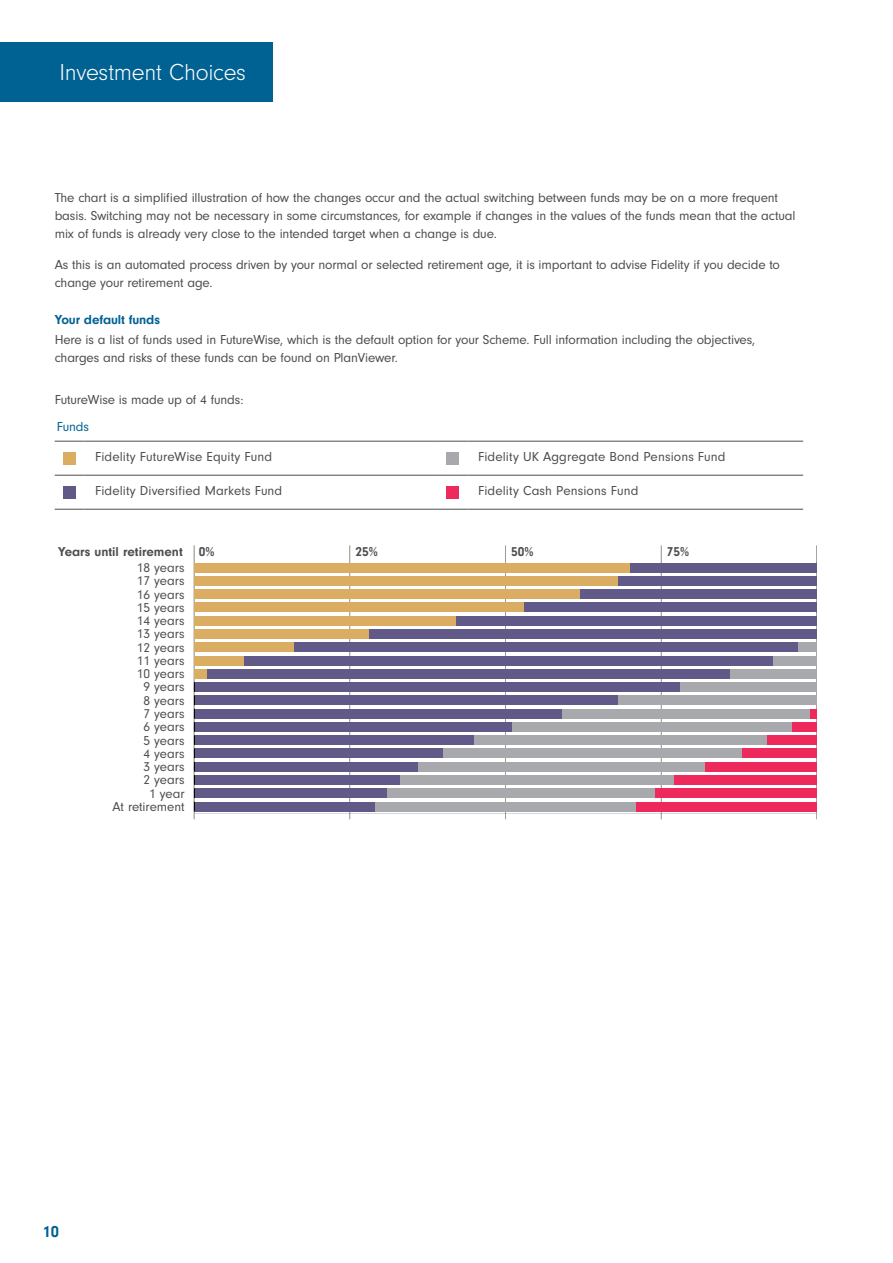
<style>
.page{position:relative;width:893px;height:1263px;background:#fff}
.page>*{position:absolute;margin:0;border:0;box-sizing:border-box;transform-origin:0 0}
.t1{font:300 24px "Neuzeit Gro";letter-spacing:-.01em;color:#fff}
.t2{font:700 16.5px "Neuzeit Gro";color:#006193}
.t3{font:13.5px/18px "Neuzeit Gro";letter-spacing:-.01em;color:#4d4d4f}
.t4{font:13.5px "Neuzeit Gro";letter-spacing:.01em;color:#4d4d4f}
.t5{font:700 13.5px "Neuzeit Gro";letter-spacing:-.01em;color:#006193}
.t6{font:13.5px "Neuzeit Gro";letter-spacing:-.01em;color:#006193}
.t7{font:13.35px "Neuzeit Gro";color:#4d4d4f}
.t8{font:700 13.35px "Neuzeit Gro";color:#4d4d4f}
</style>
<div class="page">
<svg style="left:55px;top:475px;width:29px;height:1px"></svg>
<hr style="left:84px;top:475px;width:354px;height:1px;background:#4d4d4f">
<hr style="left:438px;top:475px;width:30px;height:1px;background:#4d4d4f">
<hr style="left:468px;top:475px;width:335px;height:1px;background:#4d4d4f">
<svg style="left:55px;top:509px;width:29px;height:1px"></svg>
<hr style="left:84px;top:509px;width:354px;height:1px;background:#4d4d4f">
<hr style="left:438px;top:509px;width:30px;height:1px;background:#4d4d4f">
<hr style="left:468px;top:509px;width:335px;height:1px;background:#4d4d4f">
<svg style="left:55px;top:441px;width:29px;height:1px"></svg>
<hr style="left:84px;top:441px;width:354px;height:1px;background:#4d4d4f">
<hr style="left:438px;top:441px;width:30px;height:1px;background:#4d4d4f">
<hr style="left:468px;top:441px;width:335px;height:1px;background:#4d4d4f">
<div style="left:63px;top:452px;width:13px;height:13px;background:#dbad62"></div>
<div style="left:446px;top:452px;width:13px;height:13px;background:#a7a9ac"></div>
<div style="left:63px;top:486px;width:13px;height:13px;background:#615a89"></div>
<div style="left:446px;top:486px;width:13px;height:13px;background:#ee2a5c"></div>
<div style="left:0;top:43px;width:272px;height:59px;background:#006193"></div>
<hr style="left:194px;top:545px;width:1px;height:274px;background:#a29a90">
<hr style="left:505px;top:545px;width:1px;height:274px;background:#a29a90">
<hr style="left:661px;top:545px;width:1px;height:274px;background:#a29a90">
<hr style="left:816px;top:545px;width:1px;height:274px;background:#a29a90">
<hr style="left:350px;top:545px;width:1px;height:274px;background:#a29a90">
<div style="left:810px;top:709px;width:6px;height:9px;background:#ee2a5c"></div>
<div style="left:792px;top:722px;width:24px;height:10px;background:#ee2a5c"></div>
<div style="left:767px;top:735px;width:49px;height:10px;background:#ee2a5c"></div>
<div style="left:742px;top:749px;width:74px;height:9px;background:#ee2a5c"></div>
<div style="left:704px;top:762px;width:112px;height:9px;background:#ee2a5c"></div>
<div style="left:673px;top:775px;width:143px;height:10px;background:#ee2a5c"></div>
<div style="left:655px;top:788px;width:161px;height:10px;background:#ee2a5c"></div>
<div style="left:636px;top:802px;width:180px;height:9px;background:#ee2a5c"></div>
<svg style="left:816px;top:563px;width:1px;height:76px"></svg>
<div style="left:798px;top:642px;width:18px;height:10px;background:#a7a9ac"></div>
<div style="left:773px;top:656px;width:43px;height:9px;background:#a7a9ac"></div>
<div style="left:729px;top:669px;width:87px;height:9px;background:#a7a9ac"></div>
<div style="left:680px;top:682px;width:136px;height:10px;background:#a7a9ac"></div>
<div style="left:617px;top:695px;width:199px;height:10px;background:#a7a9ac"></div>
<div style="left:561px;top:709px;width:249px;height:9px;background:#a7a9ac"></div>
<div style="left:512px;top:722px;width:280px;height:10px;background:#a7a9ac"></div>
<div style="left:474px;top:735px;width:293px;height:10px;background:#a7a9ac"></div>
<div style="left:443px;top:749px;width:299px;height:9px;background:#a7a9ac"></div>
<div style="left:418px;top:762px;width:286px;height:9px;background:#a7a9ac"></div>
<div style="left:400px;top:775px;width:273px;height:10px;background:#a7a9ac"></div>
<div style="left:387px;top:788px;width:268px;height:10px;background:#a7a9ac"></div>
<div style="left:375px;top:802px;width:261px;height:9px;background:#a7a9ac"></div>
<div style="left:630px;top:563px;width:186px;height:9px;background:#615a89"></div>
<div style="left:617px;top:576px;width:199px;height:10px;background:#615a89"></div>
<div style="left:580px;top:589px;width:236px;height:10px;background:#615a89"></div>
<div style="left:524px;top:603px;width:292px;height:9px;background:#615a89"></div>
<div style="left:456px;top:616px;width:360px;height:9px;background:#615a89"></div>
<div style="left:369px;top:629px;width:447px;height:10px;background:#615a89"></div>
<div style="left:294px;top:642px;width:504px;height:10px;background:#615a89"></div>
<div style="left:244px;top:656px;width:529px;height:9px;background:#615a89"></div>
<div style="left:207px;top:669px;width:522px;height:9px;background:#615a89"></div>
<div style="left:194px;top:682px;width:486px;height:10px;background:#615a89"></div>
<div style="left:194px;top:695px;width:423px;height:10px;background:#615a89"></div>
<div style="left:194px;top:709px;width:367px;height:9px;background:#615a89"></div>
<div style="left:194px;top:722px;width:318px;height:10px;background:#615a89"></div>
<div style="left:194px;top:735px;width:280px;height:10px;background:#615a89"></div>
<div style="left:194px;top:749px;width:249px;height:9px;background:#615a89"></div>
<div style="left:194px;top:762px;width:224px;height:9px;background:#615a89"></div>
<div style="left:194px;top:775px;width:206px;height:10px;background:#615a89"></div>
<div style="left:194px;top:788px;width:193px;height:10px;background:#615a89"></div>
<div style="left:194px;top:802px;width:181px;height:9px;background:#615a89"></div>
<div style="left:194px;top:563px;width:436px;height:9px;background:#dbad62"></div>
<div style="left:194px;top:576px;width:423px;height:10px;background:#dbad62"></div>
<div style="left:194px;top:589px;width:386px;height:10px;background:#dbad62"></div>
<div style="left:194px;top:603px;width:330px;height:9px;background:#dbad62"></div>
<div style="left:194px;top:616px;width:262px;height:9px;background:#dbad62"></div>
<div style="left:194px;top:629px;width:175px;height:10px;background:#dbad62"></div>
<div style="left:194px;top:642px;width:100px;height:10px;background:#dbad62"></div>
<div style="left:194px;top:656px;width:50px;height:9px;background:#dbad62"></div>
<div style="left:194px;top:669px;width:13px;height:9px;background:#dbad62"></div>
<svg style="left:194px;top:682px;width:1px;height:129px"></svg>
<h1 class="t1" style="left:60px;top:60px;width:188px">Investment Choices</h1>
<p class="t3" style="left:55px;top:189px;width:742px">The chart is a simplified illustration of how the changes occur and the actual switching between funds may be on a more frequent basis. Switching may not be necessary in some circumstances, for example if changes in the values of the funds mean that the actual mix of funds is already very close to the intended target when a change is due.</p>
<p class="t3" style="left:55px;top:256px;width:727px">As this is an automated process driven by your normal or selected retirement age, it is important to advise Fidelity if you decide to change your retirement age.</p>
<p class="t5" style="left:55px;top:312px;width:107px">Your default funds</p>
<p class="t3" style="left:55px;top:331px;width:702px">Here is a list of funds used in FutureWise, which is the default option for your Scheme. Full information including the objectives, charges and risks of these funds can be found on PlanViewer.</p>
<p class="t3" style="left:55px;top:390px;width:191px">FutureWise is made up of 4 funds:</p>
<p class="t6" style="left:57px;top:419px;width:34px">Funds</p>
<p class="t4" style="left:95px;top:449px;width:179px">Fidelity FutureWise Equity Fund</p>
<p class="t4" style="left:478px;top:449px;width:249px">Fidelity UK Aggregate Bond Pensions Fund</p>
<p class="t4" style="left:95px;top:483px;width:189px">Fidelity Diversified Markets Fund</p>
<p class="t4" style="left:478px;top:483px;width:162px">Fidelity Cash Pensions Fund</p>
<p class="t8" style="left:58px;top:544px;width:158px">Years until retirement 0%</p>
<p class="t8" style="left:355px;top:544px;width:24px">25%</p>
<p class="t8" style="left:511px;top:544px;width:24px">50%</p>
<p class="t8" style="left:667px;top:544px;width:24px">75%</p>
<p class="t7" style="left:137px;top:560px;width:49px">18 years</p>
<p class="t7" style="left:137px;top:574px;width:49px">17 years</p>
<p class="t7" style="left:137px;top:587px;width:49px">16 years</p>
<p class="t7" style="left:137px;top:600px;width:49px">15 years</p>
<p class="t7" style="left:137px;top:613px;width:49px">14 years</p>
<p class="t7" style="left:137px;top:627px;width:49px">13 years</p>
<p class="t7" style="left:137px;top:640px;width:49px">12 years</p>
<p class="t7" style="left:137px;top:653px;width:49px">11 years</p>
<p class="t7" style="left:137px;top:667px;width:49px">10 years</p>
<p class="t7" style="left:144px;top:680px;width:43px">9 years</p>
<p class="t7" style="left:144px;top:693px;width:43px">8 years</p>
<p class="t7" style="left:144px;top:706px;width:43px">7 years</p>
<p class="t7" style="left:144px;top:720px;width:43px">6 years</p>
<p class="t7" style="left:144px;top:733px;width:43px">5 years</p>
<p class="t7" style="left:144px;top:746px;width:43px">4 years</p>
<p class="t7" style="left:144px;top:759px;width:43px">3 years</p>
<p class="t7" style="left:144px;top:773px;width:43px">2 years</p>
<p class="t7" style="left:149px;top:786px;width:37px">1 year</p>
<p class="t7" style="left:112px;top:799px;width:74px">At retirement</p>
<p class="t2" style="left:43px;top:1222px;width:18px">10</p>
</div>
